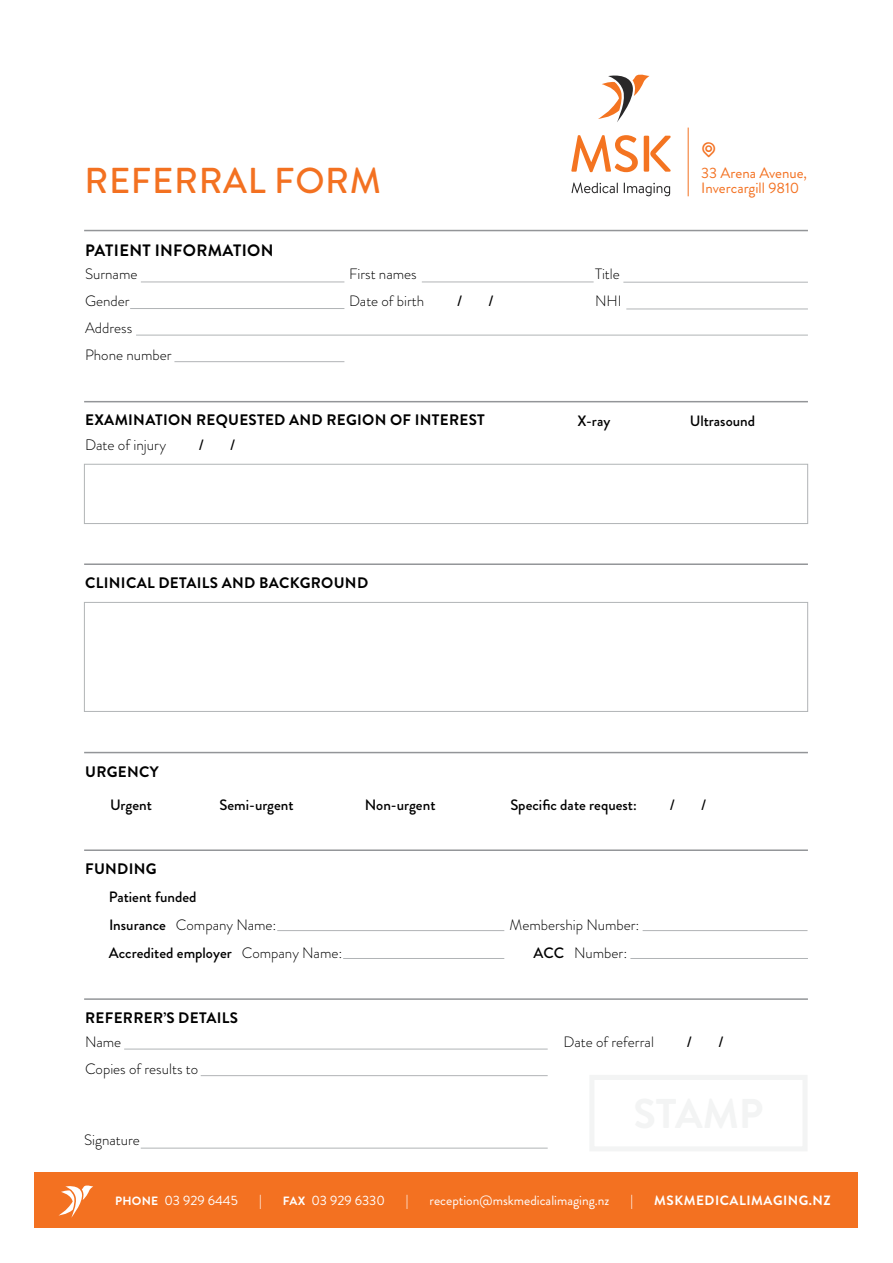
<style>
.page{position:relative;width:893px;height:1263px;background:#fff}
.page>*{position:absolute;margin:0;border:0;box-sizing:border-box;transform-origin:0 0}
.t1{font:500 36px "Brandon Grotesque";letter-spacing:.02em;color:#f37121}
.t2{font:700 16.5px "Brandon Grotesque";letter-spacing:.02em;color:#000}
.t3{font:700 15.15px "Brandon Grotesque";letter-spacing:.02em;color:#000}
.t4{font:300 15.15px "Brandon Grotesque";color:#000}
.t5{font:300 15px "Brandon Grotesque";color:#000}
.t6{font:500 15px "Brandon Grotesque";color:#000}
.t7{font:15px/15px "Brandon Grotesque";color:#f37121}
.t8{font:13.5px "Brandon Grotesque";color:#fff}
.t9{font:700 13.5px "Brandon Grotesque";letter-spacing:.04em;color:#fff}
.s1{font-weight:500}
.s2{font-weight:300}
.s3{font-weight:700;font-size:12px}
</style>
<div class="page">
<div style="left:35px;top:1172px;width:823px;height:56px;background:#f37121"></div>
<svg style="left:58px;top:1185px;width:35px;height:33px"></svg>
<hr style="left:84px;top:752px;width:724px;height:1px;background:#939598">
<hr style="left:141px;top:282px;width:203px;height:1px;background:#b1b4b6">
<hr style="left:174px;top:361px;width:170px;height:1px;background:#b1b4b6">
<hr style="left:130px;top:308px;width:214px;height:1px;background:#b1b4b6">
<hr style="left:136px;top:335px;width:672px;height:1px;background:#b1b4b6">
<hr style="left:422px;top:282px;width:172px;height:1px;background:#b1b4b6">
<hr style="left:626px;top:309px;width:182px;height:1px;background:#b1b4b6">
<hr style="left:84px;top:230px;width:724px;height:1px;background:#939598">
<hr style="left:84px;top:401px;width:724px;height:1px;background:#939598">
<hr style="left:84px;top:563px;width:724px;height:2px;background:#939598">
<hr style="left:688px;top:128px;width:1px;height:68px;background:#f37121">
<svg style="left:571px;top:182px;width:47px;height:11px"></svg>
<svg style="left:624px;top:183px;width:46px;height:13px"></svg>
<svg style="left:598px;top:75px;width:52px;height:47px"></svg>
<svg style="left:571px;top:135px;width:67px;height:37px"></svg>
<div style="left:644px;top:136px;width:5px;height:36px;background:#f47421"></div>
<svg style="left:650px;top:136px;width:21px;height:36px"></svg>
<hr style="left:623px;top:282px;width:185px;height:1px;background:#b1b4b6">
<div style="left:84px;top:602px;width:724px;height:110px;border:1px solid #b1b4b6"></div>
<div style="left:84px;top:464px;width:724px;height:60px;border:1px solid #b1b4b6"></div>
<hr style="left:84px;top:849px;width:724px;height:2px;background:#939598">
<hr style="left:643px;top:930px;width:164px;height:1px;background:#b1b4b6">
<hr style="left:630px;top:958px;width:178px;height:1px;background:#b1b4b6">
<hr style="left:343px;top:958px;width:161px;height:1px;background:#b1b4b6">
<hr style="left:277px;top:930px;width:227px;height:1px;background:#b1b4b6">
<hr style="left:84px;top:998px;width:724px;height:2px;background:#939598">
<hr style="left:124px;top:1049px;width:424px;height:1px;background:#b1b4b6">
<hr style="left:201px;top:1075px;width:347px;height:1px;background:#b1b4b6">
<div style="left:589px;top:1075px;width:218px;height:76px;border:5px solid #f3f4f4"></div>
<hr style="left:141px;top:1148px;width:407px;height:1px;background:#b1b4b6">
<p class="t1" style="left:84px;top:156px;width:298px">REFERRAL FORM</p>
<p class="t7" style="left:701px;top:166px;width:107px">33 Arena Avenue,<br>Invercargill 9810</p>
<p class="t2" style="left:85px;top:238px;width:190px">PATIENT INFORMATION</p>
<p class="t5" style="left:85px;top:263px;width:54px">Surname</p>
<p class="t5" style="left:349px;top:263px;width:69px">First names</p>
<p class="t5" style="left:595px;top:263px;width:26px">Title</p>
<p class="t5" style="left:85px;top:290px;width:46px">Gender</p>
<p class="t5" style="left:349px;top:290px;width:77px">Date of birth</p>
<p class="t6" style="left:457px;top:290px;width:7px">/</p>
<p class="t6" style="left:488px;top:290px;width:7px">/</p>
<p class="t5" style="left:595px;top:290px;width:28px">NHI</p>
<p class="t5" style="left:85px;top:317px;width:49px">Address</p>
<p class="t5" style="left:85px;top:344px;width:88px">Phone number</p>
<p class="t3" style="left:85px;top:409px;width:401px">EXAMINATION REQUESTED AND REGION OF INTEREST</p>
<p class="t4" style="left:85px;top:434px;width:83px">Date of injury</p>
<p class="t6" style="left:199px;top:434px;width:7px">/</p>
<p class="t6" style="left:230px;top:434px;width:7px">/</p>
<p class="t3" style="left:85px;top:572px;width:285px">CLINICAL DETAILS AND BACKGROUND</p>
<p class="t6" style="left:577px;top:410px;width:34px">X-ray</p>
<p class="t6" style="left:690px;top:410px;width:67px">Ultrasound</p>
<p class="t3" style="left:85px;top:761px;width:75px">URGENCY</p>
<p class="t6" style="left:110px;top:794px;width:43px">Urgent</p>
<p class="t6" style="left:219px;top:794px;width:76px">Semi-urgent</p>
<p class="t6" style="left:365px;top:794px;width:72px">Non-urgent</p>
<p class="t6" style="left:510px;top:794px;width:128px">Specific date request:</p>
<p class="t6" style="left:670px;top:794px;width:7px">/</p>
<p class="t6" style="left:701px;top:794px;width:7px">/</p>
<p class="t3" style="left:85px;top:858px;width:73px">FUNDING</p>
<p class="t6" style="left:109px;top:886px;width:89px">Patient funded</p>
<p class="t5" style="left:109px;top:914px;width:169px"><span class="s1">Insurance</span> Company Name:</p>
<p class="t5" style="left:510px;top:914px;width:132px">Membership Number:</p>
<p class="t6" style="left:109px;top:942px;width:235px">Accredited employer <span class="s2">Company Name:</span></p>
<p class="t5" style="left:534px;top:942px;width:95px"><span class="s1">ACC</span> Number:</p>
<p class="t3" style="left:85px;top:1007px;width:154px">REFERRER’S DETAILS</p>
<p class="t5" style="left:85px;top:1032px;width:38px">Name</p>
<p class="t5" style="left:564px;top:1032px;width:92px">Date of referral</p>
<p class="t6" style="left:687px;top:1032px;width:7px">/</p>
<p class="t6" style="left:718px;top:1032px;width:7px">/</p>
<p class="t5" style="left:85px;top:1059px;width:115px">Copies of results to</p>
<p class="t5" style="left:84px;top:1130px;width:57px">Signature</p>
<p class="t8" style="left:115px;top:1191px;width:125px"><span class="s3">PHONE</span> 03 929 6445</p>
<p class="t8" style="left:259px;top:1191px;width:4px">|</p>
<p class="t8" style="left:283px;top:1191px;width:104px"><span class="s3">FAX</span> 03 929 6330</p>
<p class="t8" style="left:406px;top:1191px;width:4px">|</p>
<p class="t8" style="left:430px;top:1191px;width:181px">reception@mskmedicalimaging.nz</p>
<p class="t8" style="left:630px;top:1191px;width:4px">|</p>
<p class="t9" style="left:654px;top:1191px;width:178px">MSKMEDICALIMAGING.NZ</p>
</div>
